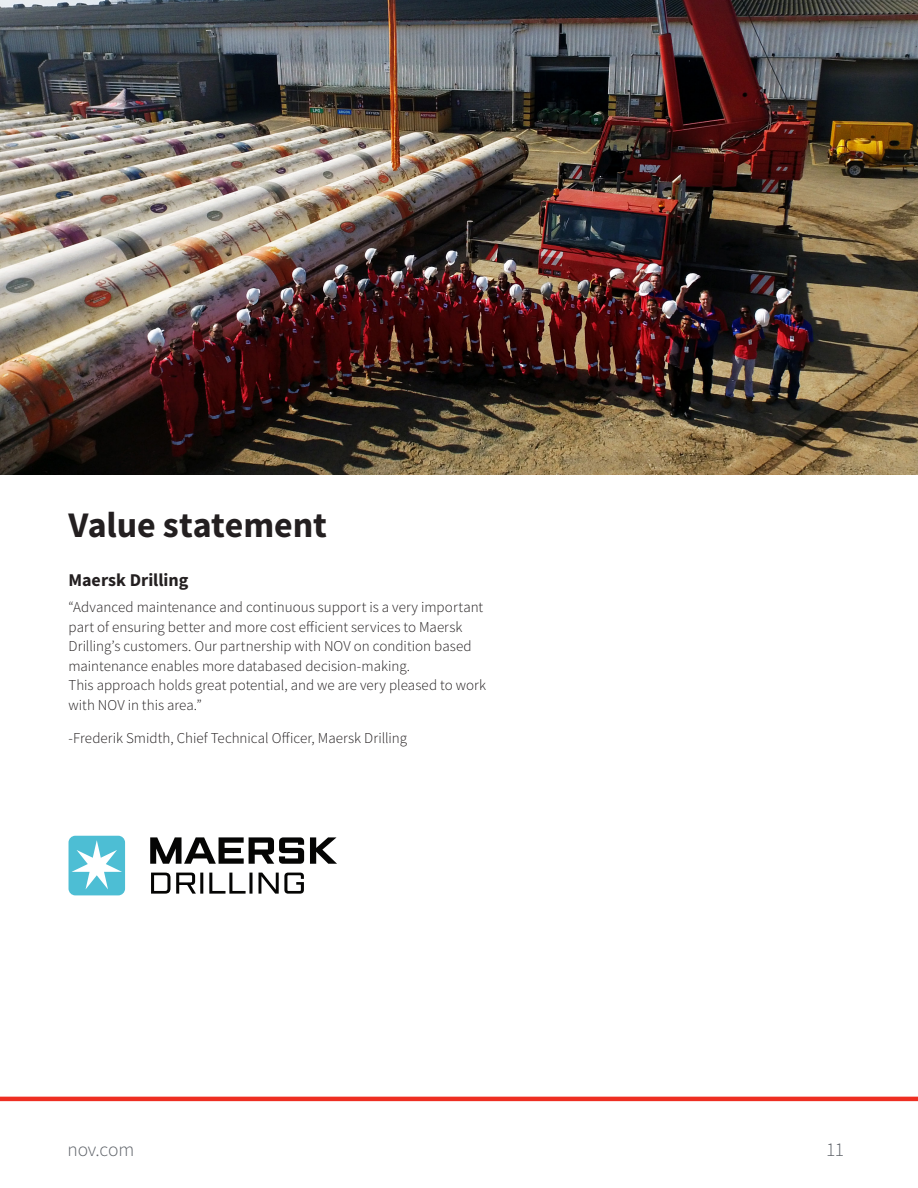
<style>
.page{position:relative;width:918px;height:1188px;background:#fff}
.page>*{position:absolute;margin:0;border:0;box-sizing:border-box;transform-origin:0 0}
.Sub_Head_1__Source_S{font:700 36px "Source Sans Pro";letter-spacing:-.005em;color:#231f20}
.t1{font:300 19.5px "Source Sans Pro";letter-spacing:-.01em;color:#5f6369}
.Sub_Head_4__Source_S{font:700 18px "Source Sans Pro";color:#231f20}
.Body_Text__Source_Sa{font:300 15px/19.5px "Source Sans Pro";color:#231f20}
</style>
<div class="page">
<hr style="left:0;top:1097px;width:918px;height:4px;background:#ee2e22">
<svg style="left:151px;top:873px;width:19px;height:21px"></svg>
<svg style="left:176px;top:873px;width:20px;height:21px"></svg>
<hr style="left:200px;top:873px;width:3px;height:21px;background:#050504">
<svg style="left:209px;top:873px;width:37px;height:21px"></svg>
<svg style="left:249px;top:873px;width:4px;height:21px"></svg>
<svg style="left:259px;top:873px;width:45px;height:21px"></svg>
<svg style="left:150px;top:837px;width:154px;height:27px"></svg>
<svg style="left:310px;top:837px;width:27px;height:27px"></svg>
<div style="left:69px;top:836px;width:56px;height:59px;background:#4dbed4;border-radius:7px"></div>
<svg style="left:72px;top:840px;width:50px;height:49px"></svg>
<img style="left:0;top:0;width:918px;height:475px">
<p class="Sub_Head_1__Source_S" style="left:69px;top:500px;width:260px">Value statement</p>
<p class="Sub_Head_4__Source_S" style="left:69px;top:568px;width:121px">Maersk Drilling</p>
<p class="Body_Text__Source_Sa" style="left:69px;top:598px;width:419px">“Advanced maintenance and continuous support is a very important part of ensuring better and more cost efficient services to Maersk Drilling’s customers. Our partnership with NOV on condition based maintenance enables more databased decision-making.<br>This approach holds great potential, and we are very pleased to work with NOV in this area.”</p>
<p class="Body_Text__Source_Sa" style="left:69px;top:728px;width:340px">-Frederik Smidth, Chief Technical Officer, Maersk Drilling</p>
<p class="t1" style="left:68px;top:1137px;width:68px">nov.com</p>
<p class="t1" style="left:826px;top:1137px;width:20px">11</p>
</div>
